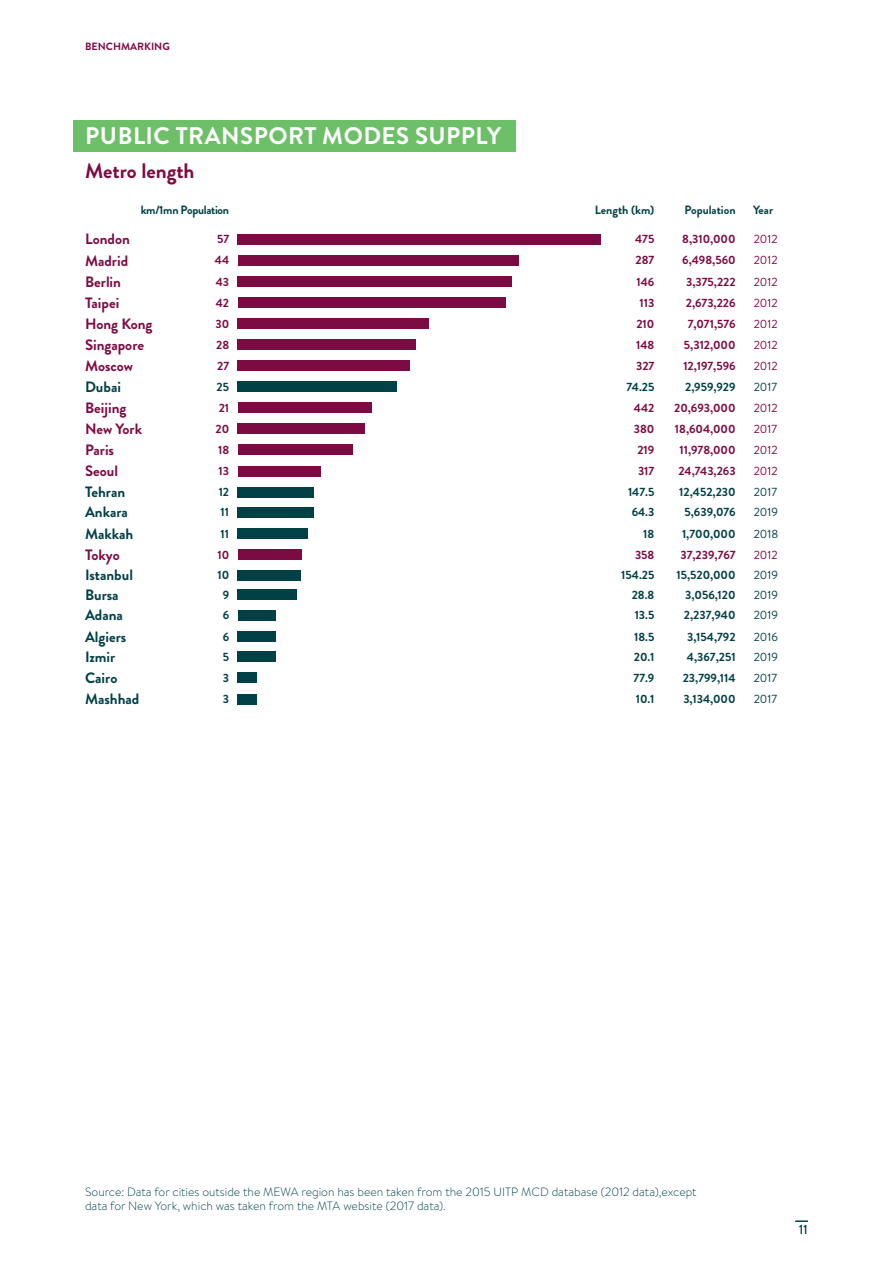
<style>
.page{position:relative;width:893px;height:1263px;background:#fff}
.page>*{position:absolute;margin:0;border:0;box-sizing:border-box;transform-origin:0 0}
.t1{font:700 24px "Brandon Grotesque";letter-spacing:.02em;color:#fff}
.t2{font:700 21px "Brandon Grotesque";color:#7d0b43}
.t3{font:700 15px "Brandon Grotesque";color:#7d0b43}
.t4{font:700 15px/20px "Brandon Grotesque";color:#004047}
.t5{font:500 13.5px "Brandon Grotesque";color:#004047}
.t6{font:700 12px/20px "Brandon Grotesque";color:#004047;text-align:center}
.t7{font:700 12px "Brandon Grotesque";color:#7d0b43}
.t8{font:300 12px/13.5px "Brandon Text";color:#004047}
.t9{font:12px "Brandon Grotesque";color:#7d0b43}
.t10{font:12px/20px "Brandon Grotesque";color:#004047}
.t11{font:700 12px "Brandon Grotesque";letter-spacing:-.025em;color:#004047}
.t12{font:700 10.5px "Brandon Grotesque";color:#7d0b43}
</style>
<div class="page">
<svg style="left:795px;top:1220px;width:13px;height:2px"></svg>
<div style="left:238px;top:234px;width:363px;height:10px;background:#7d0b43"></div>
<div style="left:238px;top:255px;width:280px;height:11px;background:#7d0b43"></div>
<div style="left:238px;top:276px;width:274px;height:11px;background:#7d0b43"></div>
<div style="left:238px;top:297px;width:268px;height:11px;background:#7d0b43"></div>
<div style="left:238px;top:318px;width:191px;height:11px;background:#7d0b43"></div>
<div style="left:238px;top:339px;width:178px;height:11px;background:#7d0b43"></div>
<div style="left:238px;top:360px;width:172px;height:11px;background:#7d0b43"></div>
<div style="left:238px;top:381px;width:159px;height:11px;background:#004047"></div>
<div style="left:238px;top:402px;width:134px;height:11px;background:#7d0b43"></div>
<div style="left:238px;top:424px;width:127px;height:10px;background:#7d0b43"></div>
<div style="left:238px;top:445px;width:114px;height:10px;background:#7d0b43"></div>
<div style="left:238px;top:466px;width:83px;height:10px;background:#7d0b43"></div>
<div style="left:238px;top:487px;width:76px;height:10px;background:#004047"></div>
<div style="left:238px;top:507px;width:76px;height:10px;background:#004047"></div>
<div style="left:238px;top:549px;width:63px;height:11px;background:#7d0b43"></div>
<div style="left:238px;top:631px;width:38px;height:11px;background:#004047"></div>
<div style="left:238px;top:651px;width:38px;height:11px;background:#004047"></div>
<div style="left:238px;top:672px;width:19px;height:11px;background:#004047"></div>
<div style="left:238px;top:694px;width:19px;height:10px;background:#004047"></div>
<div style="left:238px;top:528px;width:70px;height:11px;background:#004047"></div>
<div style="left:238px;top:570px;width:63px;height:10px;background:#004047"></div>
<div style="left:238px;top:589px;width:59px;height:11px;background:#004047"></div>
<div style="left:238px;top:610px;width:38px;height:10px;background:#004047"></div>
<div style="left:74px;top:120px;width:442px;height:32px;background:#6dc067"></div>
<p class="t12" style="left:85px;top:39px;width:86px">BENCHMARKING</p>
<h1 class="t1" style="left:85px;top:119px;width:417px">PUBLIC TRANSPORT MODES SUPPLY</h1>
<h2 class="t2" style="left:85px;top:156px;width:111px">Metro length</h2>
<p class="t11" style="left:141px;top:201px;width:90px">km/1mn Population</p>
<p class="t6" style="left:595px;top:200px;width:61px">Length (km)</p>
<p class="t6" style="left:684px;top:200px;width:53px">Population</p>
<p class="t6" style="left:753px;top:200px;width:22px">Year</p>
<p class="t7" style="left:215px;top:252px;width:16px">44</p>
<p class="t7" style="left:636px;top:252px;width:18px">287</p>
<p class="t7" style="left:682px;top:252px;width:55px">6,498,560</p>
<p class="t7" style="left:216px;top:273px;width:15px">43</p>
<p class="t7" style="left:636px;top:273px;width:19px">146</p>
<p class="t7" style="left:686px;top:273px;width:51px">3,375,222</p>
<p class="t7" style="left:216px;top:294px;width:15px">42</p>
<p class="t7" style="left:640px;top:294px;width:16px">113</p>
<p class="t7" style="left:686px;top:294px;width:51px">2,673,226</p>
<p class="t7" style="left:215px;top:315px;width:15px">30</p>
<p class="t7" style="left:636px;top:315px;width:19px">210</p>
<p class="t7" style="left:688px;top:315px;width:49px">7,071,576</p>
<p class="t7" style="left:216px;top:336px;width:15px">28</p>
<p class="t7" style="left:636px;top:336px;width:20px">148</p>
<p class="t7" style="left:684px;top:336px;width:53px">5,312,000</p>
<p class="t7" style="left:217px;top:357px;width:12px">27</p>
<p class="t7" style="left:636px;top:357px;width:18px">327</p>
<p class="t7" style="left:683px;top:357px;width:54px">12,197,596</p>
<p class="t6" style="left:217px;top:377px;width:14px">25</p>
<p class="t6" style="left:626px;top:377px;width:29px">74.25</p>
<p class="t6" style="left:685px;top:377px;width:52px">2,959,929</p>
<p class="t7" style="left:219px;top:399px;width:12px">21</p>
<p class="t7" style="left:634px;top:399px;width:22px">442</p>
<p class="t7" style="left:674px;top:399px;width:63px">20,693,000</p>
<p class="t7" style="left:215px;top:421px;width:15px">20</p>
<p class="t7" style="left:634px;top:421px;width:22px">380</p>
<p class="t7" style="left:675px;top:421px;width:62px">18,604,000</p>
<p class="t7" style="left:218px;top:442px;width:13px">18</p>
<p class="t7" style="left:637px;top:442px;width:18px">219</p>
<p class="t7" style="left:680px;top:442px;width:58px">11,978,000</p>
<p class="t7" style="left:219px;top:463px;width:12px">13</p>
<p class="t7" style="left:638px;top:463px;width:16px">317</p>
<p class="t7" style="left:678px;top:463px;width:59px">24,743,263</p>
<p class="t6" style="left:628px;top:482px;width:28px">147.5<br>64.3</p>
<p class="t6" style="left:679px;top:482px;width:58px">12,452,230<br>5,639,076</p>
<p class="t3" style="left:85px;top:229px;width:46px">London</p>
<p class="t9" style="left:754px;top:231px;width:25px">2012</p>
<p class="t3" style="left:85px;top:250px;width:45px">Madrid</p>
<p class="t9" style="left:754px;top:252px;width:25px">2012</p>
<p class="t3" style="left:85px;top:271px;width:37px">Berlin</p>
<p class="t9" style="left:754px;top:273px;width:25px">2012</p>
<p class="t3" style="left:85px;top:292px;width:36px">Taipei</p>
<p class="t9" style="left:754px;top:294px;width:25px">2012</p>
<p class="t3" style="left:85px;top:313px;width:69px">Hong Kong</p>
<p class="t9" style="left:754px;top:315px;width:25px">2012</p>
<p class="t3" style="left:85px;top:334px;width:60px">Singapore</p>
<p class="t9" style="left:754px;top:336px;width:25px">2012</p>
<p class="t3" style="left:85px;top:355px;width:50px">Moscow</p>
<p class="t9" style="left:754px;top:357px;width:25px">2012</p>
<p class="t4" style="left:85px;top:377px;width:37px">Dubai</p>
<p class="t10" style="left:754px;top:377px;width:25px">2017</p>
<p class="t3" style="left:85px;top:397px;width:43px">Beijing</p>
<p class="t9" style="left:754px;top:400px;width:25px">2012</p>
<p class="t3" style="left:85px;top:418px;width:58px">New York</p>
<p class="t9" style="left:754px;top:421px;width:25px">2017</p>
<p class="t3" style="left:85px;top:440px;width:30px">Paris</p>
<p class="t9" style="left:754px;top:442px;width:25px">2012</p>
<p class="t3" style="left:85px;top:461px;width:34px">Seoul</p>
<p class="t9" style="left:754px;top:463px;width:25px">2012</p>
<p class="t4" style="left:85px;top:482px;width:44px">Tehran<br>Ankara</p>
<p class="t10" style="left:754px;top:482px;width:26px">2017<br>2019</p>
<p class="t3" style="left:85px;top:544px;width:36px">Tokyo</p>
<p class="t9" style="left:754px;top:547px;width:25px">2012</p>
<p class="t7" style="left:217px;top:231px;width:12px">57</p>
<p class="t7" style="left:635px;top:231px;width:21px">475</p>
<p class="t7" style="left:682px;top:231px;width:55px">8,310,000</p>
<p class="t6" style="left:219px;top:482px;width:12px;text-align:left">12<br>11</p>
<p class="t7" style="left:217px;top:546px;width:13px">10</p>
<p class="t7" style="left:635px;top:546px;width:21px">358</p>
<p class="t7" style="left:680px;top:546px;width:55px">37,239,767</p>
<p class="t4" style="left:85px;top:524px;width:50px">Makkah</p>
<p class="t4" style="left:85px;top:565px;width:49px">Istanbul<br>Bursa<br>Adana</p>
<p class="t6" style="left:643px;top:524px;width:13px">18</p>
<p class="t6" style="left:632px;top:565px;width:24px;text-align:justify;text-indent:-11px">154.25<br>28.8<br>13.5</p>
<p class="t10" style="left:754px;top:524px;width:26px">2018</p>
<p class="t10" style="left:754px;top:565px;width:26px;text-align:justify">2019<br>2019<br>2019</p>
<p class="t6" style="left:682px;top:524px;width:55px">1,700,000</p>
<p class="t6" style="left:684px;top:565px;width:53px;text-align:justify;text-indent:-8px">15,520,000<br>3,056,120<br>2,237,940</p>
<p class="t6" style="left:221px;top:524px;width:10px">11</p>
<p class="t6" style="left:217px;top:565px;width:13px">10<br>9<br>6</p>
<p class="t4" style="left:85px;top:627px;width:43px">Algiers<br>Izmir</p>
<p class="t10" style="left:754px;top:627px;width:26px">2016<br>2019</p>
<p class="t4" style="left:85px;top:668px;width:34px">Cairo</p>
<p class="t10" style="left:754px;top:668px;width:25px">2017</p>
<p class="t4" style="left:85px;top:689px;width:56px">Mashhad</p>
<p class="t10" style="left:754px;top:689px;width:25px">2017</p>
<p class="t6" style="left:223px;top:627px;width:8px;line-height:20.5px;text-align:justify">6<br>5<br>3</p>
<p class="t6" style="left:634px;top:627px;width:22px;text-align:left">18.5<br>20.1</p>
<p class="t6" style="left:687px;top:627px;width:50px;text-align:left">3,154,792<br>4,367,251</p>
<p class="t6" style="left:634px;top:668px;width:22px">77.9</p>
<p class="t6" style="left:683px;top:668px;width:54px">23,799,114</p>
<p class="t6" style="left:223px;top:689px;width:8px">3</p>
<p class="t6" style="left:636px;top:689px;width:20px">10.1</p>
<p class="t6" style="left:683px;top:689px;width:54px">3,134,000</p>
<p class="t8" style="left:85px;top:1185px;width:613px">Source: Data for cities outside the MEWA region has been taken from the 2015 UITP MCD database (2012 data),except data for New York, which was taken from the MTA website (2017 data).</p>
<p class="t5" style="left:799px;top:1220px;width:11px">11</p>
</div>
